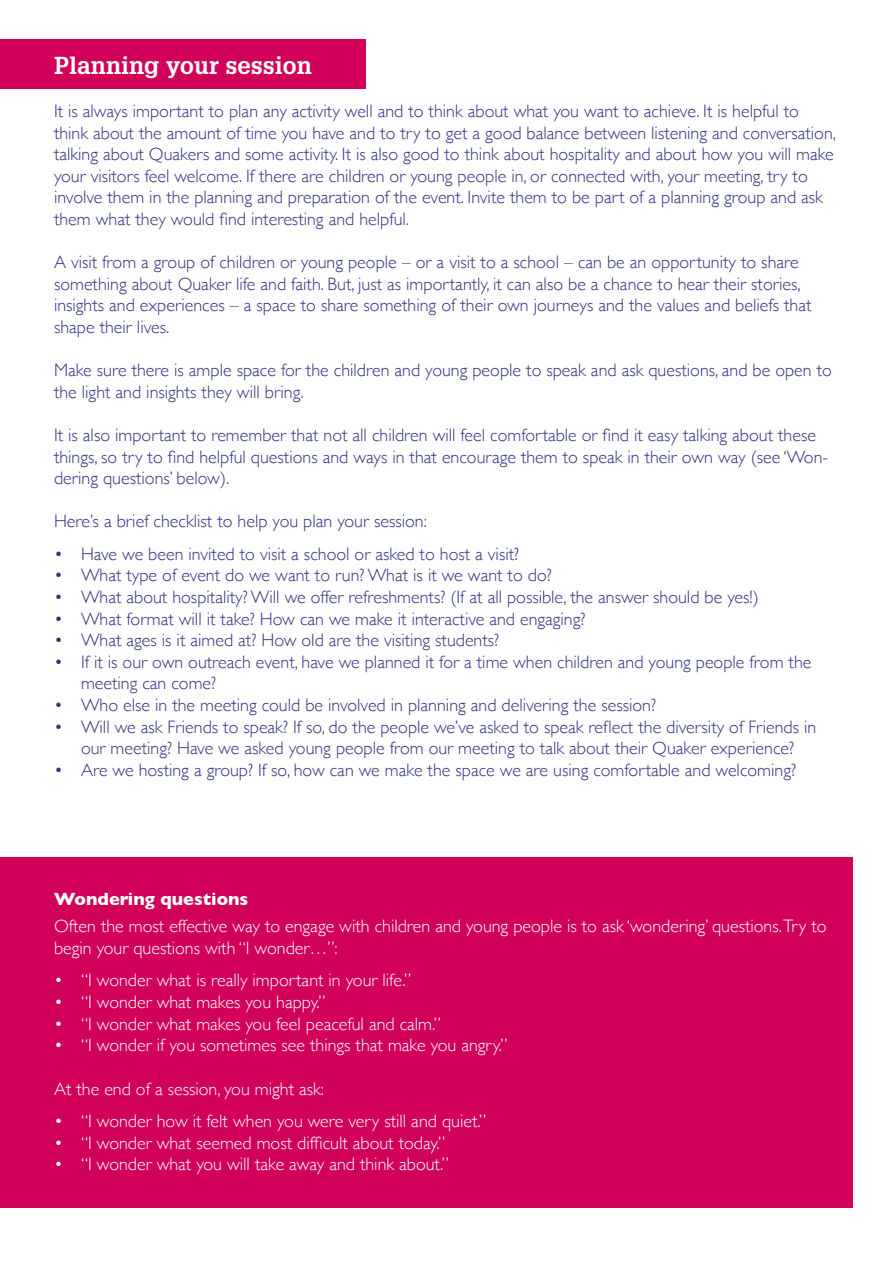
<style>
.page{position:relative;width:893px;height:1263px;background:#fff}
.page>*{position:absolute;margin:0;border:0;box-sizing:border-box;transform-origin:0 0}
.t1{font:700 24px "Glypha";color:#fff}
.t2{font:300 18px/21.6px "Gill Sans";color:#2e3281}
.t3{font:300 18px/21.6px "Gill Sans";color:#fff}
.t4{font:700 18px "Gill Sans";color:#fff}
</style>
<div class="page">
<div style="left:0;top:40px;width:366px;height:49px;background:#d10058"></div>
<div style="left:0;top:857px;width:853px;height:351px;background:#d10058"></div>
<h1 class="t1" style="left:54px;top:50px;width:259px">Planning your session</h1>
<p class="t2" style="left:54px;top:99px;width:783px">It is always important to plan any activity well and to think about what you want to achieve. It is helpful to think about the amount of time you have and to try to get a good balance between listening and conversation, talking about Quakers and some activity. It is also good to think about hospitality and about how you will make your visitors feel welcome. If there are children or young people in, or connected with, your meeting, try to involve them in the planning and preparation of the event. Invite them to be part of a planning group and ask them what they would find interesting and helpful.</p>
<p class="t2" style="left:54px;top:251px;width:759px">A visit from a group of children or young people – or a visit to a school – can be an opportunity to share something about Quaker life and faith. But, just as importantly, it can also be a chance to hear their stories, insights and experiences – a space to share something of their own journeys and the values and beliefs that shape their lives.</p>
<p class="t2" style="left:54px;top:359px;width:779px">Make sure there is ample space for the children and young people to speak and ask questions, and be open to the light and insights they will bring.</p>
<p class="t2" style="left:54px;top:423px;width:776px">It is also important to remember that not all children will feel comfortable or find it easy talking about these things, so try to find helpful questions and ways in that encourage them to speak in their own way (see ‘Won&shy;dering questions’ below).</p>
<p class="t2" style="left:54px;top:510px;width:374px">Here’s a brief checklist to help you plan your session:</p>
<p class="t2" style="left:54px;top:542px;width:467px">• Have we been invited to visit a school or asked to host a visit?</p>
<p class="t2" style="left:54px;top:564px;width:499px">• What type of event do we want to run? What is it we want to do?</p>
<p class="t2" style="left:54px;top:585px;width:706px">• What about hospitality? Will we offer refreshments? (If at all possible, the answer should be yes!)</p>
<p class="t2" style="left:54px;top:607px;width:533px">• What format will it take? How can we make it interactive and engaging?</p>
<p class="t2" style="left:54px;top:629px;width:447px">• What ages is it aimed at? How old are the visiting students?</p>
<p class="t2" style="left:81px;top:650px;width:732px;text-indent:-27px">• If it is our own outreach event, have we planned it for a time when children and young people from the meeting can come?</p>
<p class="t2" style="left:54px;top:693px;width:604px">• Who else in the meeting could be involved in planning and delivering the session?</p>
<p class="t2" style="left:54px;top:715px;width:764px;text-align:center">• Will we ask Friends to speak? If so, do the people we’ve asked to speak reflect the diversity of Friends in our meeting? Have we asked young people from our meeting to talk about their Quaker experience?</p>
<p class="t2" style="left:54px;top:758px;width:744px">• Are we hosting a group? If so, how can we make the space we are using comfortable and welcoming?</p>
<p class="t4" style="left:54px;top:885px;width:196px">Wondering questions</p>
<p class="t3" style="left:54px;top:915px;width:774px">Often the most effective way to engage with children and young people is to ask ‘wondering’ questions.Try to begin your questions with “I wonder…”:</p>
<p class="t3" style="left:54px;top:969px;width:359px">• “I wonder what is really important in your life.”</p>
<p class="t3" style="left:54px;top:990px;width:273px">• “I wonder what makes you happy.”</p>
<p class="t3" style="left:54px;top:1012px;width:389px">• “I wonder what makes you feel peaceful and calm.”</p>
<p class="t3" style="left:54px;top:1034px;width:455px">• “I wonder if you sometimes see things that make you angry.”</p>
<p class="t3" style="left:54px;top:1077px;width:272px">At the end of a session, you might ask:</p>
<p class="t3" style="left:54px;top:1109px;width:434px">• “I wonder how it felt when you were very still and quiet.”</p>
<p class="t3" style="left:54px;top:1131px;width:393px">• “I wonder what seemed most difficult about today.”</p>
<p class="t3" style="left:54px;top:1152px;width:396px">• “I wonder what you will take away and think about.”</p>
</div>
